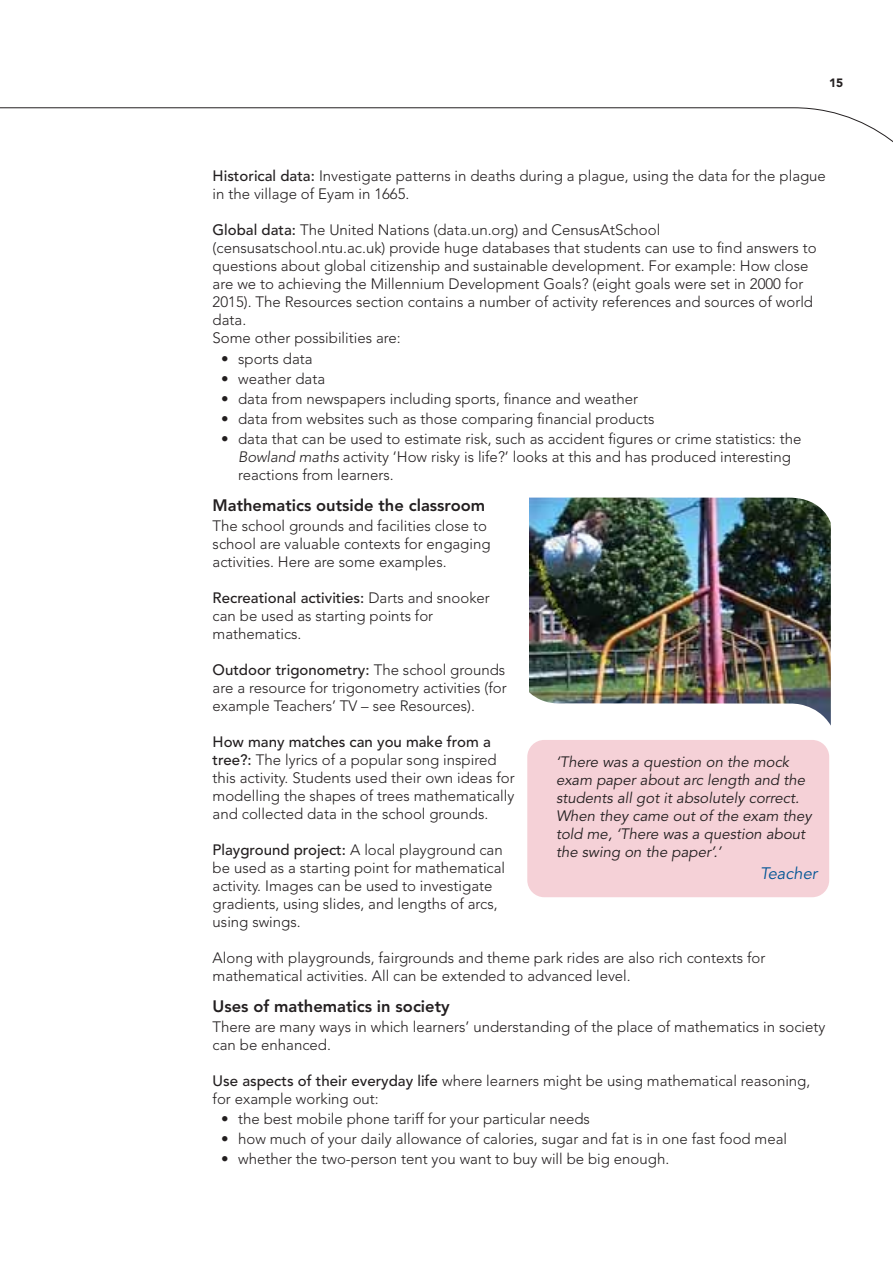
<style>
.page{position:relative;width:893px;height:1263px;background:#fff}
.page>*{position:absolute;margin:0;border:0;box-sizing:border-box;transform-origin:0 0}
.t1{font:800 16.5px "Avenir LT Std";color:#231f20}
.t2{font:italic 16.5px "Avenir LT Std";color:#005595}
.t3{font:300 15px/18px "Avenir LT Std";color:#231f20}
.t4{font:italic 15px/18px "Avenir LT Std";color:#231f20}
.t5{font:900 12px "Avenir LT Std";color:#231f20}
.s1{font-weight:500}
.s2{font-style:italic}
</style>
<div class="page">
<svg style="left:1px;top:107px;width:892px;height:35px"></svg>
<img style="left:529px;top:497px;width:302px;height:229px">
<div style="left:527px;top:740px;width:302px;height:157px;background:#f5d1d7;border-radius:17px"></div>
<p class="t5" style="left:829px;top:76px;width:16px">15</p>
<p class="t3" style="left:213px;top:169px;width:615px"><span class="s1">Historical data:</span> Investigate patterns in deaths during a plague, using the data for the plague in the village of Eyam in 1665.</p>
<p class="t3" style="left:213px;top:223px;width:606px"><span class="s1">Global data:</span> The United Nations (data.un.org) and CensusAtSchool (censusatschool.ntu.ac.uk) provide huge databases that students can use to find answers to questions about global citizenship and sustainable development. For example: How close are we to achieving the Millennium Development Goals? (eight goals were set in 2000 for 2015). The Resources section contains a number of activity references and sources of world data.<br>Some other possibilities are:</p>
<p class="t3" style="left:221px;top:351px;width:93px">• sports data</p>
<p class="t3" style="left:221px;top:371px;width:105px">• weather data</p>
<p class="t3" style="left:221px;top:391px;width:418px">• data from newspapers including sports, finance and weather</p>
<p class="t3" style="left:221px;top:411px;width:435px">• data from websites such as those comparing financial products</p>
<p class="t3" style="left:238px;top:431px;width:565px;text-indent:-17px">• data that can be used to estimate risk, such as accident figures or crime statistics: the<br><span class="s2">Bowland maths</span> activity ‘How risky is life?’ looks at this and has produced interesting reactions from learners.</p>
<p class="t1" style="left:213px;top:498px;width:274px">Mathematics outside the classroom</p>
<p class="t3" style="left:213px;top:518px;width:279px">The school grounds and facilities close to school are valuable contexts for engaging activities. Here are some examples.</p>
<p class="t3" style="left:213px;top:590px;width:279px"><span class="s1">Recreational activities:</span> Darts and snooker can be used as starting points for mathematics.</p>
<p class="t3" style="left:213px;top:662px;width:296px;text-align:justify"><span class="s1">Outdoor trigonometry:</span> The school grounds are a resource for trigonometry activities (for example Teachers’ TV – see Resources).</p>
<p class="t3" style="left:213px;top:734px;width:304px"><span class="s1">How many matches can you make from a tree?:</span> The lyrics of a popular song inspired this activity. Students used their own ideas for modelling the shapes of trees mathematically and collected data in the school grounds.</p>
<p class="t3" style="left:213px;top:842px;width:294px"><span class="s1">Playground project:</span> A local playground can be used as a starting point for mathematical activity. Images can be used to investigate gradients, using slides, and lengths of arcs, using swings.</p>
<p class="t3" style="left:213px;top:950px;width:554px">Along with playgrounds, fairgrounds and theme park rides are also rich contexts for mathematical activities. All can be extended to advanced level.</p>
<p class="t1" style="left:213px;top:999px;width:239px">Uses of mathematics in society</p>
<p class="t3" style="left:213px;top:1019px;width:614px">There are many ways in which learners’ understanding of the place of mathematics in society can be enhanced.</p>
<p class="t3" style="left:213px;top:1073px;width:599px"><span class="s1">Use aspects of their everyday life</span> where learners might be using mathematical reasoning, for example working out:</p>
<p class="t3" style="left:221px;top:1111px;width:370px">• the best mobile phone tariff for your particular needs</p>
<p class="t3" style="left:221px;top:1131px;width:567px">• how much of your daily allowance of calories, sugar and fat is in one fast food meal</p>
<p class="t3" style="left:221px;top:1151px;width:450px">• whether the two-person tent you want to buy will be big enough.</p>
<p class="t4" style="left:556px;top:754px;width:257px">‘There was a question on the mock exam paper about arc length and the students all got it absolutely correct.<br>When they came out of the exam they told me, ‘There was a question about the swing on the paper’.’</p>
<p class="t2" style="left:760px;top:867px;width:59px">Teacher</p>
</div>
